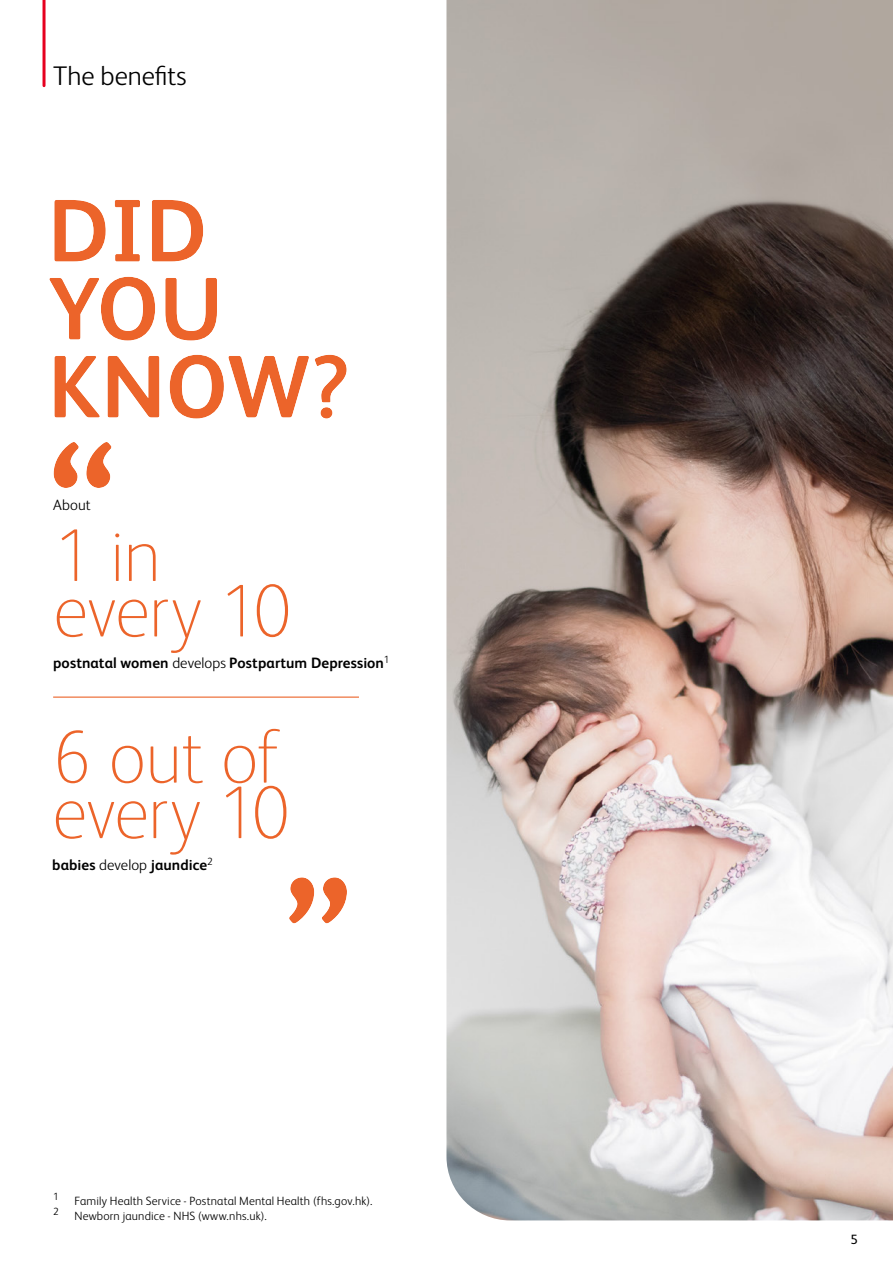
<style>
.page{position:relative;width:893px;height:1263px;background:#fff}
.page>*{position:absolute;margin:0;border:0;box-sizing:border-box;transform-origin:0 0}
.t1{font:100 75px/55.5px "FS Albert Pro";letter-spacing:-.02em;color:#ec642a}
.t2{font:300 27px "FS Albert Pro";letter-spacing:-.005em;color:#000}
.t3{font:700 15px "FS Albert Pro";letter-spacing:.005em;color:#000}
.t4{font:300 15px "FS Albert Pro";letter-spacing:.01em;color:#000}
.t5{font:13.5px "FS Albert Pro";color:#000}
.t6{font:300 12px "FS Albert Pro";letter-spacing:.015em;color:#000}
.t7{font:300 10.5px "FS Albert Pro";color:#000}
.s1{font-weight:300}
</style>
<div class="page">
<hr style="left:43px;top:0;width:3px;height:86px;background:#e6001f">
<svg style="left:49px;top:200px;width:298px;height:219px"></svg>
<svg style="left:54px;top:442px;width:58px;height:46px"></svg>
<svg style="left:289px;top:877px;width:58px;height:46px"></svg>
<hr style="left:53px;top:696px;width:306px;height:2px;background:#ec642a">
<img style="left:446px;top:0;width:447px;height:1220px">
<h2 class="t2" style="left:53px;top:57px;width:135px">The benefits</h2>
<p class="t4" style="left:53px;top:495px;width:39px">About</p>
<h1 class="t1" style="left:53px;top:524px;width:241px">1 in every 10</h1>
<p class="t3" style="left:53px;top:652px;width:338px">postnatal women <span class="s1">develops</span> Postpartum Depression<sup>1</sup></p>
<h1 class="t1" style="left:52px;top:726px;width:240px">6 out of every 10</h1>
<p class="t3" style="left:52px;top:854px;width:162px">babies <span class="s1">develop</span> jaundice<sup>2</sup></p>
<p class="t7" style="left:53px;top:1189px;width:7px">1</p>
<p class="t6" style="left:74px;top:1192px;width:299px">Family Health Service - Postnatal Mental Health (fhs.gov.hk).</p>
<p class="t7" style="left:53px;top:1205px;width:7px">2</p>
<p class="t6" style="left:74px;top:1208px;width:194px">Newborn jaundice - NHS (www.nhs.uk).</p>
<p class="t5" style="left:850px;top:1229px;width:9px">5</p>
</div>
